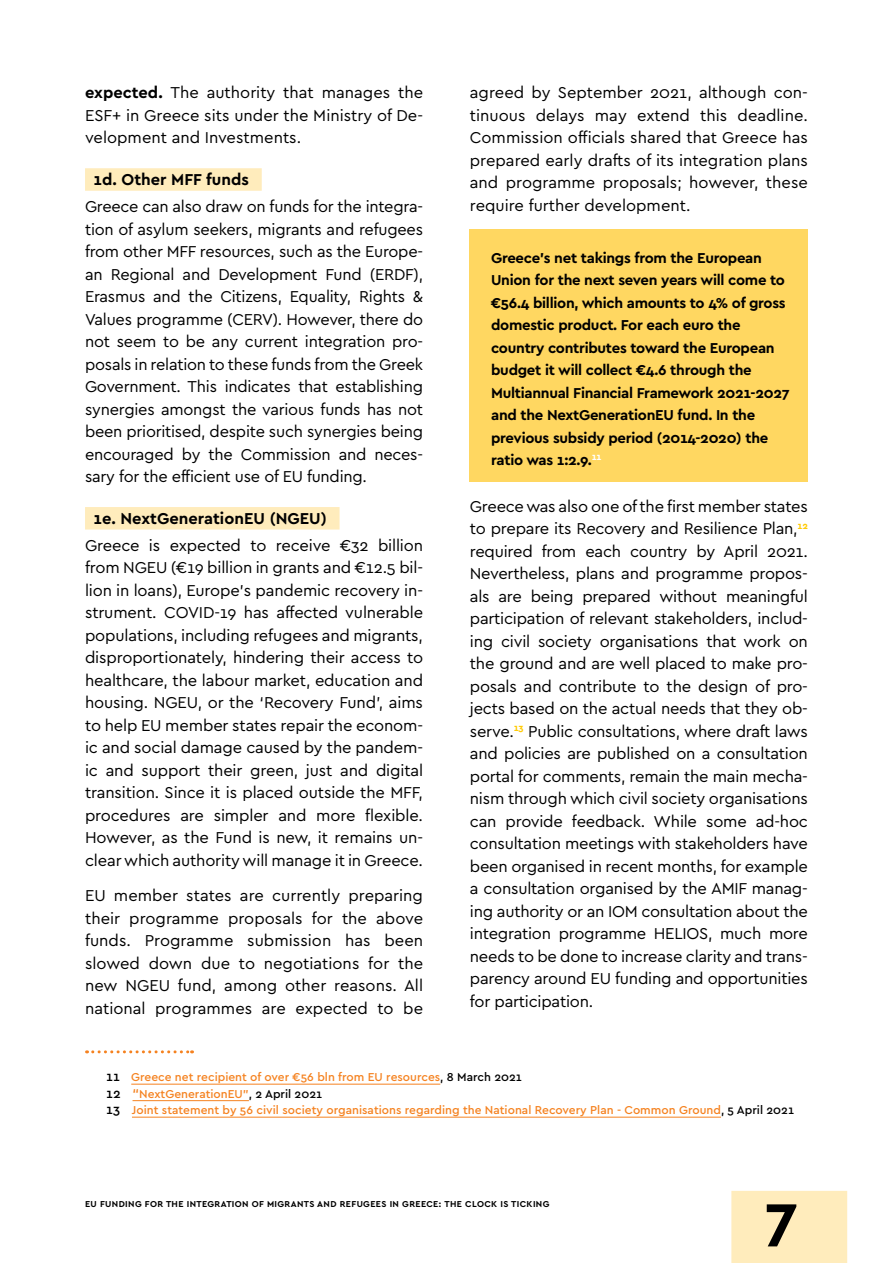
<style>
.page{position:relative;width:893px;height:1263px;background:#fff}
.page>*{position:absolute;margin:0;border:0;box-sizing:border-box;transform-origin:0 0}
.t1{font:700 63.9px "Cera Pro";color:#000}
.t2{font:16.5px/22.5px "Cera Pro";letter-spacing:-.01em;color:#000;text-align:justify}
.t3{font:700 16.5px "Cera Pro";color:#000}
.t4{font:700 15px/22.5px "Cera Pro";letter-spacing:-.02em;color:#000}
.t5{font:500 12px/16.5px "Cera Pro";color:#f58220}
.t6{font:700 9px "Cera Pro";letter-spacing:.04em;color:#000}
.s1{font-weight:700}
.s2{font-size:13.5px;color:#000}
.s3{color:#000}
.s4{font-size:13.5px}
</style>
<div class="page">
<div style="left:731px;top:1191px;width:116px;height:72px;background:#ffecbc"></div>
<div style="left:85px;top:168px;width:177px;height:23px;background:#ffecbc"></div>
<div style="left:85px;top:507px;width:255px;height:22px;background:#ffecbc"></div>
<svg style="left:87px;top:1050px;width:106px;height:3px"></svg>
<hr style="left:131px;top:1084px;width:309px;height:1px;background:#f58220">
<hr style="left:133px;top:1100px;width:116px;height:1px;background:#f58220">
<hr style="left:132px;top:1117px;width:589px;height:1px;background:#f58220">
<div style="left:470px;top:229px;width:338px;height:253px;background:#ffd761"></div>
<p class="t2" style="left:85px;top:81px;width:340px"><span class="s1">expected.</span> Τhe authority that manages the ESF+ in Greece sits under the Ministry of De&shy;velopment and Investments.</p>
<p class="t3" style="left:94px;top:169px;width:157px">1d. Other MFF funds</p>
<p class="t2" style="left:85px;top:194px;width:340px">Greece can also draw on funds for the integra&shy;tion of asylum seekers, migrants and refugees from other MFF resources, such as the Europe&shy;an Regional and Development Fund (ERDF), Erasmus and the Citizens, Equality, Rights &amp; Values programme (CERV). However, there do not seem to be any current integration pro&shy;posals in relation to these funds from the Greek Government. This indicates that establishing synergies amongst the various funds has not been prioritised, despite such synergies being encouraged by the Commission and neces&shy;sary for the efficient use of EU funding.</p>
<p class="t3" style="left:94px;top:507px;width:235px">1e. NextGenerationEU (NGEU)</p>
<p class="t2" style="left:85px;top:533px;width:340px">Greece is expected to receive €32 billion from NGEU (€19 billion in grants and €12.5 bil&shy;lion in loans), Europe’s pandemic recovery in&shy;strument. COVID-19 has affected vulnerable populations, including refugees and migrants, disproportionately, hindering their access to healthcare, the labour market, education and housing. NGEU, or the ‘Recovery Fund’, aims to help EU member states repair the econom&shy;ic and social damage caused by the pandem&shy;ic and support their green, just and digital transition. Since it is placed outside the MFF, procedures are simpler and more flexible.<br>However, as the Fund is new, it remains un&shy;clear which authority will manage it in Greece.</p>
<p class="t2" style="left:85px;top:884px;width:340px">EU member states are currently preparing their programme proposals for the above funds. Programme submission has been slowed down due to negotiations for the new NGEU fund, among other reasons. All national programmes are expected to be</p>
<p class="t2" style="left:470px;top:81px;width:340px">agreed by September 2021, although con&shy;tinuous delays may extend this deadline.<br>Commission officials shared that Greece has prepared early drafts of its integration plans and programme proposals; however, these require further development.</p>
<p class="t4" style="left:491px;top:246px;width:300px">Greece’s net takings from the European Union for the next seven years will come to €56.4 billion, which amounts to 4% of gross domestic product. For each euro the country contributes toward the European budget it will collect €4.6 through the Multiannual Financial Framework 2021-2027 and the NextGenerationEU fund. In the previous subsidy period (2014-2020) the ratio was 1:2.9.<sup>11</sup></p>
<p class="t2" style="left:470px;top:494px;width:340px">Greece was also one of the first member states to prepare its Recovery and Resilience Plan,<sup>12 </sup>required from each country by April 2021.<br>Nevertheless, plans and programme propos&shy;als are being prepared without meaningful participation of relevant stakeholders, includ&shy;ing civil society organisations that work on the ground and are well placed to make pro&shy;posals and contribute to the design of pro&shy;jects based on the actual needs that they ob&shy;serve.<sup>13</sup> Public consultations, where draft laws and policies are published on a consultation portal for comments, remain the main mecha&shy;nism through which civil society organisations can provide feedback. While some ad-hoc consultation meetings with stakeholders have been organised in recent months, for example a consultation organised by the AMIF manag&shy;ing authority or an IOM consultation about the integration programme HELIOS, much more needs to be done to increase clarity and trans&shy;parency around EU funding and opportunities for participation.</p>
<p class="t5" style="left:106px;top:1068px;width:689px"><span class="s2">11</span> Greece net recipient of over €56 bln from EU resources<span class="s3">, 8 March 2021<br></span><span class="s2">12</span> <span class="s4">“</span>NextGenerationEU”<span class="s3">, 2 April 2021<br></span><span class="s2">13</span> Joint statement by 56 civil society organisations regarding the National Recovery Plan - Common Ground<span class="s3">, 5 April 2021</span></p>
<p class="t6" style="left:85px;top:1198px;width:466px">EU FUNDING FOR THE INTEGRATION OF MIGRANTS AND REFUGEES IN GREECE: ΤHE CLOCK IS TICKING</p>
<h1 class="t1" style="left:764px;top:1175px;width:35px">7</h1>
</div>
